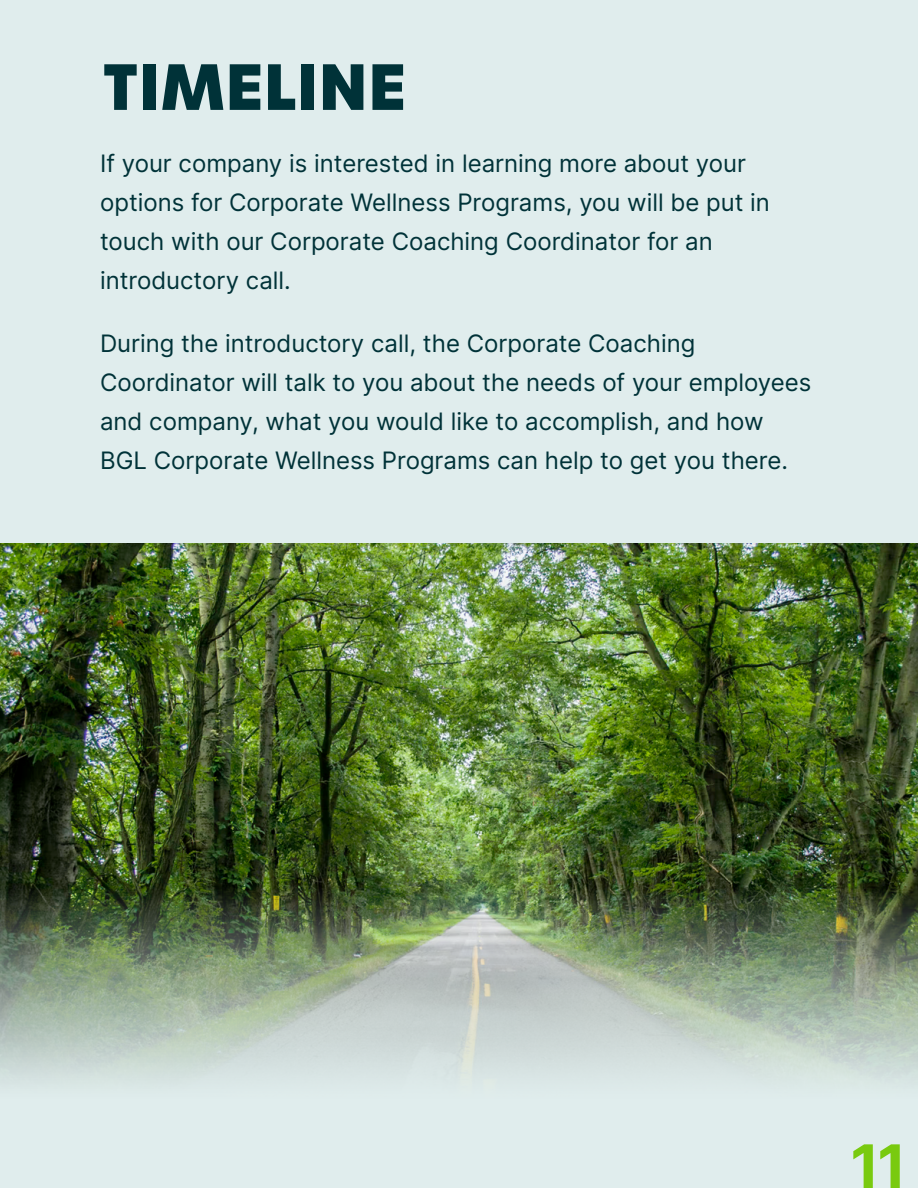
<style>
.page{position:relative;width:918px;height:1188px;background:#e0eded}
.page>*{position:absolute;margin:0;border:0;box-sizing:border-box;transform-origin:0 0}
.t1{font:700 63px "Urbane";color:#003238}
.t2{font:60px "Inter";color:#79ca0f}
.t3{font:24px/39px "Inter";color:#003238}
</style>
<div class="page">
<img style="left:0;top:543px;width:918px;height:342px">
<img style="left:0;top:885px;width:918px;height:198px">
<h1 class="t1" style="left:102px;top:43px;width:305px">TIMELINE</h1>
<p class="t3" style="left:100px;top:144px;width:671px">If your company is interested in learning more about your options for Corporate Wellness Programs, you will be put in touch with our Corporate Coaching Coordinator for an introductory call.</p>
<p class="t3" style="left:100px;top:324px;width:713px">During the introductory call, the Corporate Coaching Coordinator will talk to you about the needs of your employees and company, what you would like to accomplish, and how BGL Corporate Wellness Programs can help to get you there.</p>
<h2 class="t2" style="left:850px;top:1123px;width:58px">11</h2>
</div>
